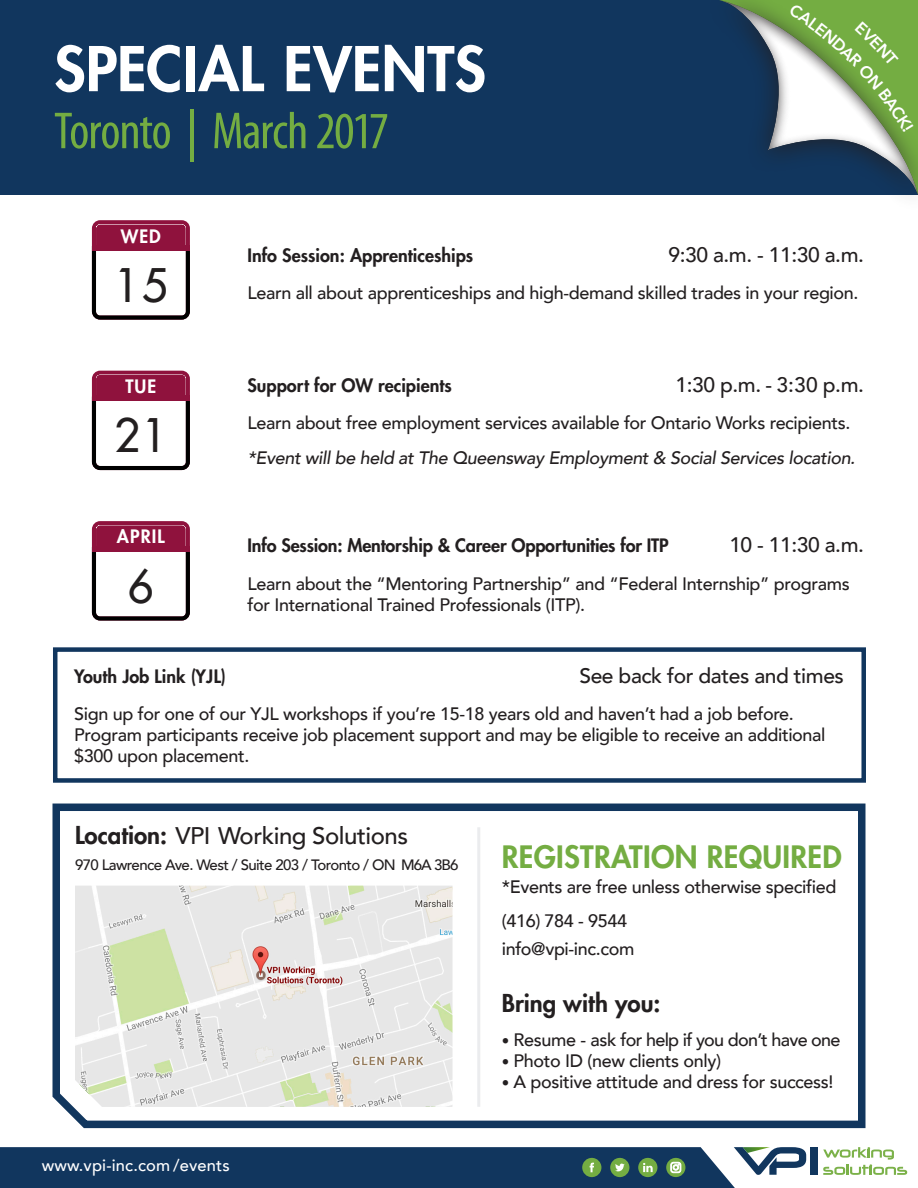
<style>
.page{position:relative;width:918px;height:1188px;background:#fff}
.page>*{position:absolute;margin:0;border:0;box-sizing:border-box;transform-origin:0 0}
.t1{font:800 60px "Futura Std";letter-spacing:.005em;color:#fff}
.Headline{font:condensed 52.5px "Myriad Pro";letter-spacing:-.025em;color:#74ad42}
.t2{font:500 45px "Futura Std";color:#231f20}
.t3{font:800 30px "Futura Std";letter-spacing:.01em;color:#74ad42}
.t4{font:500 24px "Avenir";letter-spacing:-.02em;color:#231f20}
.t5{font:800 24px "Futura Std";color:#231f20}
.t6{font:500 21px "Avenir";letter-spacing:-.02em;color:#231f20}
.t7{font:500 18px/21px "Avenir";letter-spacing:-.02em;color:#231f20}
.t8{font:800 18px "Futura Std";color:#231f20}
.t9{font:italic 500 18px "Avenir";letter-spacing:-.02em;color:#231f20}
.t10{font:500 18px "Avenir";letter-spacing:-.04em;color:#231f20}
.t11{font:800 18px "Futura Std";letter-spacing:.06em;color:#fff}
.t12{font:500 16.5px "Avenir";letter-spacing:.01em;color:#fff}
.t13{font:500 15px "Avenir";letter-spacing:-.04em;color:#231f20}
.s1{font-family:"Futura Std";font-weight:800}
.s2{font-size:15px}
</style>
<div class="page">
<div style="left:0;top:0;width:918px;height:195px;background:#11365e"></div>
<svg style="left:52px;top:803px;width:814px;height:326px"></svg>
<hr style="left:477px;top:827px;width:3px;height:280px;background:#ebecee">
<div style="left:810px;top:1147px;width:8px;height:28px;background:#11365e"></div>
<svg style="left:823px;top:1147px;width:84px;height:28px"></svg>
<svg style="left:0;top:1147px;width:806px;height:41px;background:#294b6b"></svg>
<svg style="left:65px;top:876px;width:396px;height:239px"></svg>
<div style="left:452px;top:882px;width:5px;height:231px;background:#fff"></div>
<svg style="left:92px;top:371px;width:98px;height:99px"></svg>
<div style="left:92px;top:396px;width:98px;height:5px;background:#8f123d"></div>
<svg style="left:92px;top:521px;width:98px;height:100px"></svg>
<div style="left:92px;top:546px;width:98px;height:5px;background:#8f123d"></div>
<svg style="left:92px;top:220px;width:98px;height:100px"></svg>
<div style="left:92px;top:245px;width:98px;height:5px;background:#8f123d"></div>
<img style="left:75px;top:886px;width:378px;height:221px">
<div style="left:53px;top:647px;width:813px;height:136px;border:4px solid #11365e"></div>
<svg style="left:720px;top:0;width:198px;height:194px"></svg>
<p class="t1" style="left:54px;top:31px;width:433px">SPECIAL EVENTS</p>
<p class="Headline" style="left:54px;top:99px;width:337px">Toronto | March 2017</p>
<p class="t11" style="left:121px;top:224px;width:42px">WED</p>
<p class="t2" style="left:114px;top:257px;width:55px">15</p>
<p class="t11" style="left:125px;top:375px;width:32px">TUE</p>
<p class="t2" style="left:114px;top:408px;width:55px">21</p>
<p class="t11" style="left:117px;top:525px;width:49px">APRIL</p>
<p class="t2" style="left:128px;top:558px;width:28px">6</p>
<p class="t8" style="left:247px;top:244px;width:227px">Info Session: Apprenticeships</p>
<p class="t6" style="left:668px;top:236px;width:197px">9:30 a.m. - 11:30 a.m.</p>
<p class="t7" style="left:247px;top:281px;width:613px">Learn all about apprenticeships and high-demand skilled trades in your region.</p>
<p class="t8" style="left:247px;top:374px;width:206px">Support for OW recipients</p>
<p class="t6" style="left:675px;top:366px;width:190px">1:30 p.m. - 3:30 p.m.</p>
<p class="t7" style="left:247px;top:411px;width:604px">Learn about free employment services available for Ontario Works recipients.</p>
<p class="t9" style="left:247px;top:447px;width:609px">*Event will be held at The Queensway Employment &amp; Social Services location.</p>
<p class="t8" style="left:247px;top:534px;width:423px">Info Session: Mentorship &amp; Career Opportunities for ITP</p>
<p class="t6" style="left:729px;top:527px;width:136px">10 - 11:30 a.m.</p>
<p class="t7" style="left:247px;top:572px;width:604px">Learn about the “Mentoring Partnership” and “Federal Internship” programs for International Trained Professionals (ITP).</p>
<p class="t8" style="left:74px;top:665px;width:153px">Youth Job Link (YJL)</p>
<p class="t6" style="left:579px;top:657px;width:266px">See back for dates and times</p>
<p class="t7" style="left:74px;top:702px;width:753px">Sign up for one of our YJL workshops if you’re 15-18 years old and haven’t had a job before.<br>Program participants receive job placement support and may be eligible to receive an additional $300 upon placement.</p>
<p class="t4" style="left:75px;top:815px;width:335px"><span class="s1">Location:</span> VPI Working Solutions</p>
<p class="t13" style="left:75px;top:851px;width:385px">970 Lawrence Ave. West / Suite 203 / Toronto / ON M6A 3B6</p>
<p class="t12" style="left:42px;top:1151px;width:189px">www.vpi-inc.com /events</p>
<p class="t3" style="left:502px;top:838px;width:342px">REGISTRATION REQUIRED</p>
<p class="t7" style="left:502px;top:875px;width:336px">*Events are free unless otherwise specified</p>
<p class="t7" style="left:502px;top:909px;width:127px">(416) 784 - 9544</p>
<p class="t7" style="left:502px;top:937px;width:134px">info@vpi-inc.com</p>
<p class="t5" style="left:502px;top:988px;width:160px">Bring with you:</p>
<p class="t10" style="left:502px;top:1025px;width:340px"><span class="s2">•</span> Resume - ask for help if you don’t have one</p>
<p class="t7" style="left:502px;top:1050px;width:221px"><span class="s2">•</span> Photo ID (new clients only)</p>
<p class="t7" style="left:502px;top:1071px;width:333px"><span class="s2">•</span> A positive attitude and dress for success!</p>
</div>
